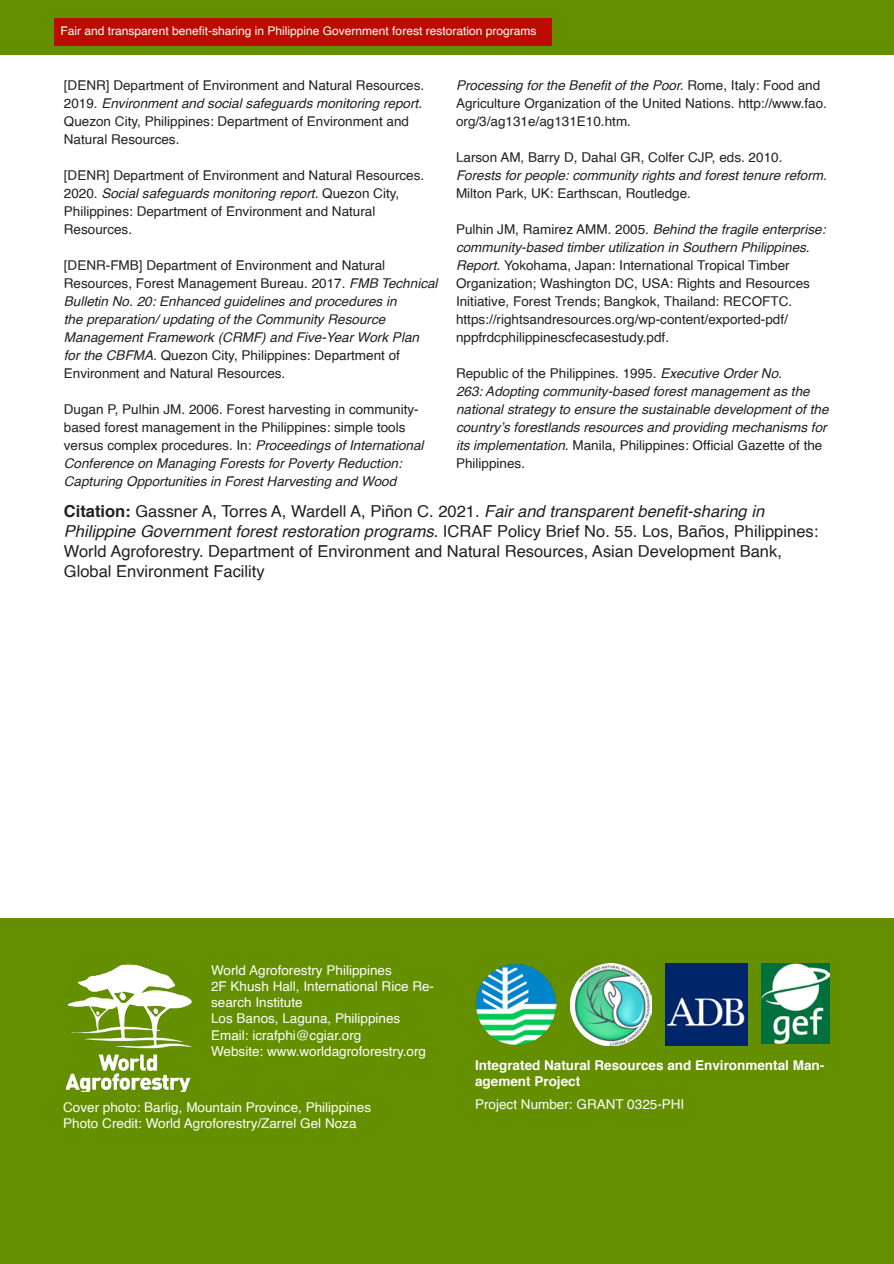
<style>
.page{position:relative;width:894px;height:1264px;background:#fff}
.page>*{position:absolute;margin:0;border:0;box-sizing:border-box;transform-origin:0 0}
.t1{font:16.5px/19.8px "Helvetica";color:#231f20}
.Body{font:13.5px/18px "Helvetica";color:#231f20}
.Body-2{font:italic 13.5px/18px "Helvetica";color:#231f20}
.t2{font:13.5px/16.2px "Helvetica";color:#fff}
.t3{font:700 13.5px/16.2px "Helvetica";color:#fff}
.t4{font:12px "Helvetica";color:#fff}
.s1{font-style:italic}
.s2{font-style:normal}
.s3{font-weight:700}
</style>
<div class="page">
<div style="left:0;top:0;width:893px;height:54px;background:#648f00"></div>
<div style="left:54px;top:18px;width:497px;height:27px;background:#bc0c00"></div>
<div style="left:0;top:918px;width:893px;height:346px;background:#648f00"></div>
<img style="left:67px;top:966px;width:123px;height:124px">
<img style="left:475px;top:964px;width:81px;height:81px">
<img style="left:570px;top:964px;width:81px;height:81px">
<img style="left:665px;top:964px;width:81px;height:81px">
<img style="left:761px;top:964px;width:68px;height:79px">
<p class="t4" style="left:60px;top:21px;width:477px">Fair and transparent benefit-sharing in Philippine Government forest restoration programs</p>
<p class="Body" style="left:64px;top:77px;width:362px">[DENR] Department of Environment and Natural Resources.<br>2019. <span class="s1">Environment and social safeguards monitoring report.<br></span>Quezon City, Philippines: Department of Environment and Natural Resources.</p>
<p class="Body" style="left:64px;top:167px;width:362px">[DENR] Department of Environment and Natural Resources.<br>2020. <span class="s1">Social safeguards monitoring report.</span> Quezon City, Philippines: Department of Environment and Natural Resources.</p>
<p class="Body-2" style="left:64px;top:257px;width:375px"><span class="s2">[DENR-FMB] Department of Environment and Natural Resources, Forest Management Bureau. 2017.</span> FMB Technical Bulletin No. 20: Enhanced guidelines and procedures in<br>the preparation/ updating of the Community Resource Management Framework (CRMF) and Five-Year Work Plan for the CBFMA. <span class="s2">Quezon City, Philippines: Department of Environment and Natural Resources.</span></p>
<p class="Body" style="left:64px;top:401px;width:361px">Dugan P, Pulhin JM. 2006. Forest harvesting in community&shy;based forest management in the Philippines: simple tools versus complex procedures. In: <span class="s1">Proceedings of International Conference on Managing Forests for Poverty Reduction:<br>Capturing Opportunities in Forest Harvesting and Wood</span></p>
<p class="Body" style="left:456px;top:77px;width:372px"><span class="s1">Processing for the Benefit of the Poor.</span> Rome, Italy: Food and<br>Agriculture Organization of the United Nations. http://www.fao. org/3/ag131e/ag131E10.htm.</p>
<p class="Body" style="left:456px;top:149px;width:372px">Larson AM, Barry D, Dahal GR, Colfer CJP, eds. 2010.<br><span class="s1">Forests for people: community rights and forest tenure reform</span>.<br>Milton Park, UK: Earthscan, Routledge.</p>
<p class="Body" style="left:456px;top:221px;width:371px">Pulhin JM, Ramirez AMM. 2005. <span class="s1">Behind the fragile enterprise: community-based timber utilization in Southern Philippines.<br>Report.</span> Yokohama, Japan: International Tropical Timber Organization; Washington DC, USA: Rights and Resources Initiative, Forest Trends; Bangkok, Thailand: RECOFTC. https://rightsandresources.org/wp-content/exported-pdf/ nppfrdcphilippinescfecasestudy.pdf.</p>
<p class="Body-2" style="left:456px;top:365px;width:374px"><span class="s2">Republic of the Philippines. 1995.</span> Executive Order No.<br>263: Adopting community-based forest management as the national strategy to ensure the sustainable development of the country’s forestlands resources and providing mechanisms for its implementation. <span class="s2">Manila, Philippines: Official Gazette of the Philippines.</span></p>
<p class="t1" style="left:64px;top:502px;width:755px"><span class="s3">Citation:</span> Gassner A, Torres A, Wardell A, Piñon C. 2021. <span class="s1">Fair and transparent benefit-sharing in Philippine Government forest restoration programs</span>. ICRAF Policy Brief No. 55. Los, Baños, Philippines:<br>World Agroforestry. Department of Environment and Natural Resources, Asian Development Bank, Global Environment Facility</p>
<p class="t2" style="left:211px;top:962px;width:182px">World Agroforestry Philippines</p>
<p class="t2" style="left:211px;top:978px;width:224px">2F Khush Hall, International Rice Re&shy;search Institute</p>
<p class="t2" style="left:211px;top:1011px;width:191px">Los Banos, Laguna, Philippines</p>
<p class="t2" style="left:211px;top:1027px;width:152px">Email: icrafphi@cgiar.org</p>
<p class="t2" style="left:211px;top:1043px;width:216px">Website: www.worldagroforestry.org</p>
<p class="t2" style="left:63px;top:1099px;width:309px">Cover photo: Barlig, Mountain Province, Philippines</p>
<p class="t2" style="left:63px;top:1116px;width:295px">Photo Credit: World Agroforestry/Zarrel Gel Noza</p>
<p class="t3" style="left:475px;top:1057px;width:350px">Integrated Natural Resources and Environmental Man&shy;agement Project</p>
<p class="t2" style="left:475px;top:1096px;width:211px">Project Number: GRANT 0325-PHI</p>
</div>
